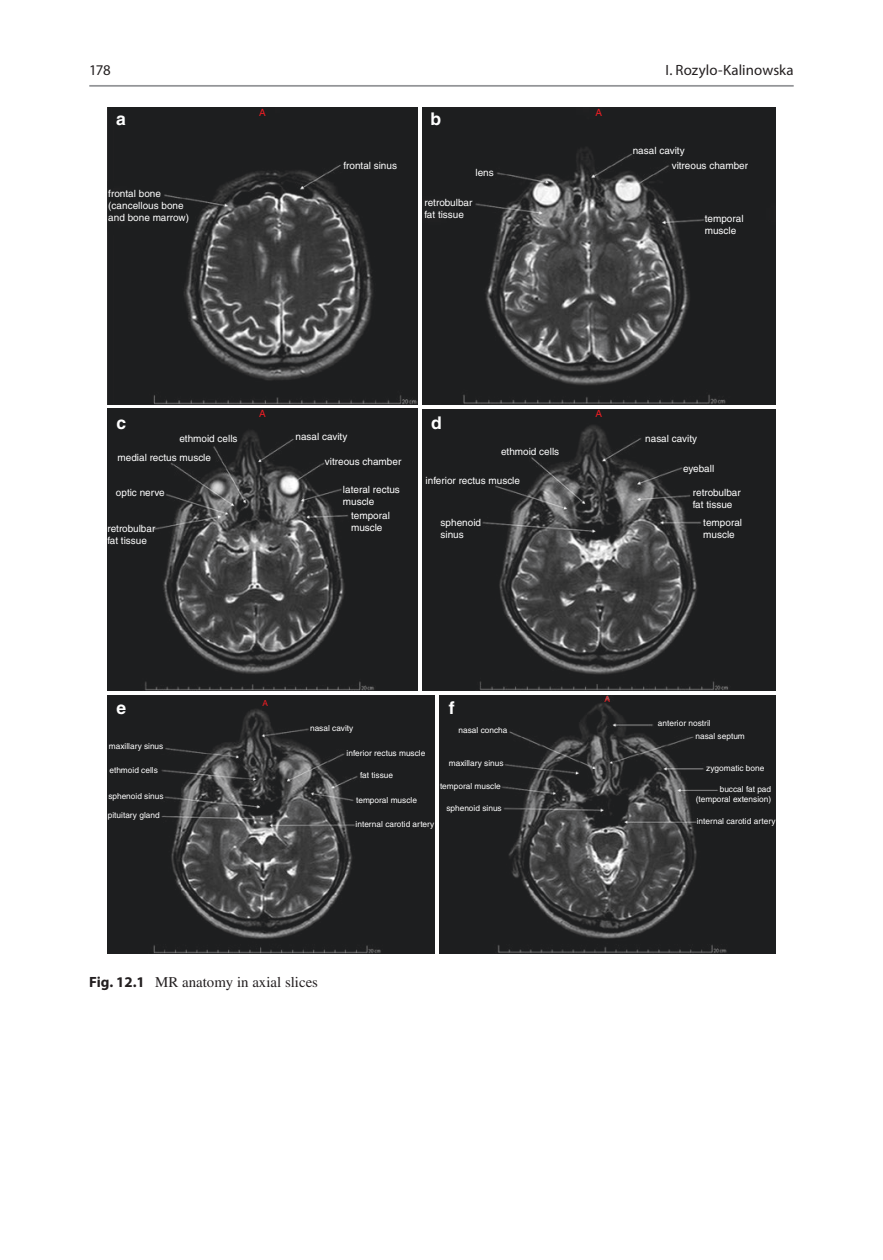
<style>
.page{position:relative;width:883px;height:1260px;background:#fff}
.page>*{position:absolute;margin:0;border:0;box-sizing:border-box;transform-origin:0 0}
.t1{font:700 17.5px "Helvetica";color:#fff}
.t2{font:14.88px "Times LT Std";color:#231f20}
.t3{font:14.88px "Myriad Pro Regular 2";letter-spacing:.005em;color:#231f20}
.t4{font:14.88px "Myriad Pro";color:#231f20}
.t5{font:9.97px/11.9px "Helvetica";color:#fff}
.t6{font:9.97px "Helvetica";color:#ee1d23}
.t7{font:8.4px/12.8px "Helvetica";color:#fff}
.t8{font:8.4px "Helvetica";color:#ee1d23}
.s1{font-family:"Myriad Pro";font-weight:700}
</style>
<div class="page">
<img style="left:107px;top:107px;width:310px;height:297px">
<img style="left:422px;top:107px;width:354px;height:297px">
<img style="left:107px;top:409px;width:310px;height:282px">
<img style="left:422px;top:409px;width:354px;height:282px">
<img style="left:107px;top:695px;width:327px;height:258px">
<img style="left:439px;top:695px;width:336px;height:258px">
<hr style="left:89px;top:85px;width:705px;height:2px;background:#939598">
<h2 class="t4" style="left:89px;top:61px;width:23px">178</h2>
<p class="t6" style="left:259px;top:107px;width:8px">A</p>
<p class="t6" style="left:596px;top:107px;width:8px">A</p>
<h1 class="t1" style="left:116px;top:109px;width:11px">a</h1>
<h1 class="t1" style="left:431px;top:109px;width:12px">b</h1>
<p class="t5" style="left:344px;top:159px;width:55px">frontal sinus</p>
<p class="t5" style="left:475px;top:166px;width:20px">lens</p>
<p class="t5" style="left:108px;top:188px;width:82px">frontal bone (cancellous bone and bone marrow)</p>
<p class="t5" style="left:424px;top:197px;width:50px">retrobulbar fat tissue</p>
<h2 class="t3" style="left:666px;top:61px;width:130px">I. Rozylo-Kalinowska</h2>
<p class="t5" style="left:672px;top:143px;width:78px;line-height:15.2px;text-indent:-39px">nasal cavity<br>vitreous chamber</p>
<p class="t5" style="left:705px;top:212px;width:40px">temporal muscle</p>
<p class="t6" style="left:259px;top:408px;width:8px">A</p>
<p class="t6" style="left:596px;top:408px;width:8px">A</p>
<h1 class="t1" style="left:116px;top:412px;width:11px">c</h1>
<h1 class="t1" style="left:431px;top:412px;width:12px">d</h1>
<p class="t5" style="left:295px;top:431px;width:53px">nasal cavity</p>
<p class="t5" style="left:645px;top:433px;width:53px">nasal cavity</p>
<p class="t5" style="left:683px;top:462px;width:33px">eyeball</p>
<p class="t5" style="left:179px;top:433px;width:60px">ethmoid cells</p>
<p class="t5" style="left:501px;top:446px;width:60px">ethmoid cells</p>
<p class="t5" style="left:426px;top:474px;width:96px">inferior rectus muscle</p>
<p class="t5" style="left:441px;top:516px;width:42px">sphenoid sinus</p>
<p class="t5" style="left:118px;top:452px;width:95px">medial rectus muscle</p>
<p class="t5" style="left:116px;top:487px;width:50px">optic nerve</p>
<p class="t5" style="left:107px;top:523px;width:50px">retrobulbar fat tissue</p>
<p class="t5" style="left:325px;top:455px;width:78px">vitreous chamber</p>
<p class="t5" style="left:343px;top:483px;width:58px">lateral rectus muscle</p>
<p class="t5" style="left:351px;top:509px;width:40px">temporal muscle</p>
<p class="t5" style="left:703px;top:516px;width:40px">temporal muscle</p>
<p class="t5" style="left:693px;top:487px;width:50px">retrobulbar fat tissue</p>
<p class="t8" style="left:263px;top:698px;width:7px">A</p>
<h1 class="t1" style="left:116px;top:697px;width:11px">e</h1>
<h1 class="t1" style="left:449px;top:697px;width:7px">f</h1>
<p class="t8" style="left:604px;top:694px;width:7px">A</p>
<p class="t7" style="left:109px;top:740px;width:56px">maxillary sinus</p>
<p class="t7" style="left:109px;top:764px;width:50px">ethmoid cells</p>
<p class="t7" style="left:108px;top:789px;width:57px">sphenoid sinus</p>
<p class="t7" style="left:108px;top:808px;width:53px">pituitary gland</p>
<p class="t7" style="left:310px;top:721px;width:45px">nasal cavity</p>
<p class="t7" style="left:459px;top:723px;width:50px">nasal concha</p>
<p class="t7" style="left:347px;top:747px;width:80px">inferior rectus muscle</p>
<p class="t7" style="left:360px;top:769px;width:35px">fat tissue</p>
<p class="t7" style="left:356px;top:793px;width:62px">temporal muscle</p>
<p class="t7" style="left:449px;top:756px;width:56px">maxillary sinus</p>
<p class="t7" style="left:440px;top:780px;width:62px">temporal muscle</p>
<p class="t7" style="left:446px;top:802px;width:57px">sphenoid sinus</p>
<p class="t7" style="left:695px;top:717px;width:51px;text-indent:-38px">anterior nostril<br>nasal septum</p>
<p class="t7" style="left:706px;top:761px;width:60px">zygomatic bone</p>
<p class="t7" style="left:696px;top:784px;width:77px;line-height:10px;text-align:right">buccal fat pad (temporal extension)</p>
<p class="t7" style="left:356px;top:817px;width:80px">internal carotid artery</p>
<p class="t7" style="left:697px;top:815px;width:80px">internal carotid artery</p>
<h2 class="t2" style="left:89px;top:974px;width:230px"><span class="s1">Fig. 12.1</span> MR anatomy in axial slices</h2>
</div>
